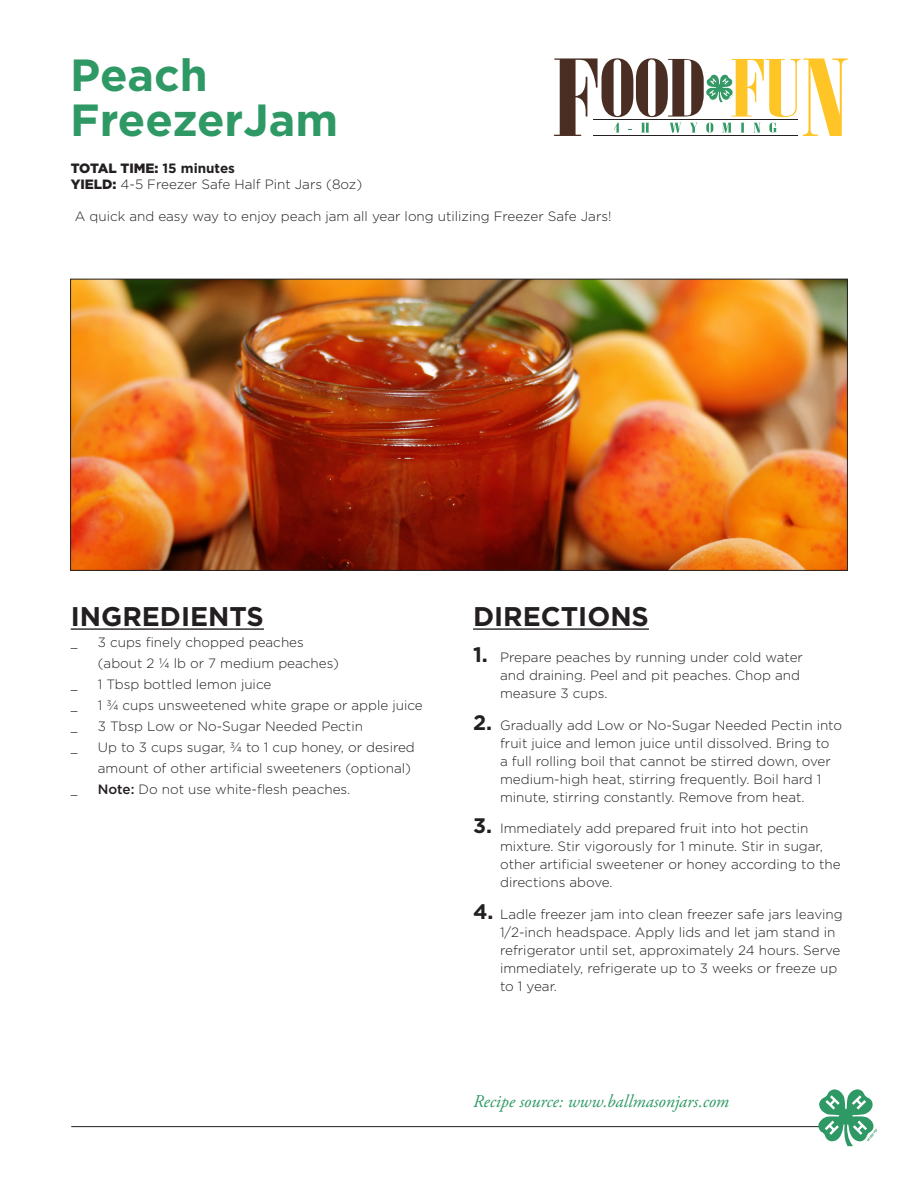
<style>
.page{position:relative;width:918px;height:1188px;background:#fff}
.page>*{position:absolute;margin:0;border:0;box-sizing:border-box;transform-origin:0 0}
.t1{font:700 45px "Gotham";color:#2f9966}
.t2{font:700 27px "Gotham";color:#231f20}
.Body{font:italic 18px "Adobe Garamond Pro";color:#2f9966}
.t3{font:300 13.5px/18px "Gotham";color:#231f20}
.t4{font:900 13.5px "Gotham";color:#231f20}
.t5{font:13.5px "Adobe Garamond Pro";color:#231f20}
.s1{font-weight:700}
.s2{font-weight:900}
.s3{font-weight:500}
.s4{font-weight:700;font-size:21px}
</style>
<div class="page">
<hr style="left:71px;top:1126px;width:752px;height:1px;background:#231f20">
<svg style="left:818px;top:1089px;width:59px;height:57px"></svg>
<svg style="left:554px;top:58px;width:294px;height:78px"></svg>
<img style="left:72px;top:281px;width:774px;height:288px">
<hr style="left:473px;top:628px;width:176px;height:2px;background:#231f20">
<hr style="left:71px;top:628px;width:193px;height:2px;background:#231f20">
<p class="t1" style="left:70px;top:45px;width:139px">Peach</p>
<p class="t1" style="left:70px;top:90px;width:269px">FreezerJam</p>
<p class="t4" style="left:71px;top:159px;width:166px">TOTAL TIME: <span class="s1">15 minutes</span></p>
<p class="t3" style="left:71px;top:175px;width:293px"><span class="s2">YIELD:</span> 4-5 Freezer Safe Half Pint Jars (8oz)</p>
<p class="t3" style="left:75px;top:207px;width:538px">A quick and easy way to enjoy peach jam all year long utilizing Freezer Safe Jars!</p>
<p class="t2" style="left:71px;top:599px;width:195px">INGREDIENTS</p>
<p class="t5" style="left:71px;top:635px;width:8px">_</p>
<p class="t3" style="left:98px;top:632px;width:243px;line-height:21px">3 cups finely chopped peaches (about 2 1/4 lb or 7 medium peaches)</p>
<p class="t5" style="left:71px;top:677px;width:8px">_</p>
<p class="t3" style="left:98px;top:675px;width:175px">1 Tbsp bottled lemon juice</p>
<p class="t5" style="left:71px;top:698px;width:8px">_</p>
<p class="t3" style="left:98px;top:696px;width:327px">1 3/4 cups unsweetened white grape or apple juice</p>
<p class="t5" style="left:71px;top:719px;width:8px">_</p>
<p class="t3" style="left:98px;top:717px;width:267px">3 Tbsp Low or No-Sugar Needed Pectin</p>
<p class="t5" style="left:71px;top:740px;width:8px">_</p>
<p class="t3" style="left:98px;top:737px;width:319px;line-height:21px">Up to 3 cups sugar, 3/4 to 1 cup honey, or desired amount of other artificial sweeteners (optional)</p>
<p class="t5" style="left:71px;top:782px;width:8px">_</p>
<p class="t3" style="left:98px;top:780px;width:254px"><span class="s3">Note:</span> Do not use white-flesh peaches.</p>
<p class="t2" style="left:473px;top:599px;width:177px">DIRECTIONS</p>
<p class="t3" style="left:500px;top:648px;width:304px;text-indent:-27px"><span class="s4">1.</span> Prepare peaches by running under cold water and draining. Peel and pit peaches. Chop and measure 3 cups.</p>
<p class="t3" style="left:500px;top:716px;width:344px;text-indent:-27px"><span class="s4">2.</span> Gradually add Low or No-Sugar Needed Pectin into fruit juice and lemon juice until dissolved. Bring to<br>a full rolling boil that cannot be stirred down, over medium-high heat, stirring frequently. Boil hard 1 minute, stirring constantly. Remove from heat.</p>
<p class="t3" style="left:500px;top:819px;width:342px;text-indent:-27px"><span class="s4">3.</span> Immediately add prepared fruit into hot pectin mixture. Stir vigorously for 1 minute. Stir in sugar, other artificial sweetener or honey according to the directions above.</p>
<p class="t3" style="left:500px;top:905px;width:344px;text-indent:-27px"><span class="s4">4.</span> Ladle freezer jam into clean freezer safe jars leaving 1/2-inch headspace. Apply lids and let jam stand in refrigerator until set, approximately 24 hours. Serve immediately, refrigerate up to 3 weeks or freeze up to 1 year.</p>
<p class="Body" style="left:473px;top:1090px;width:257px">Recipe source: www.ballmasonjars.com</p>
</div>
